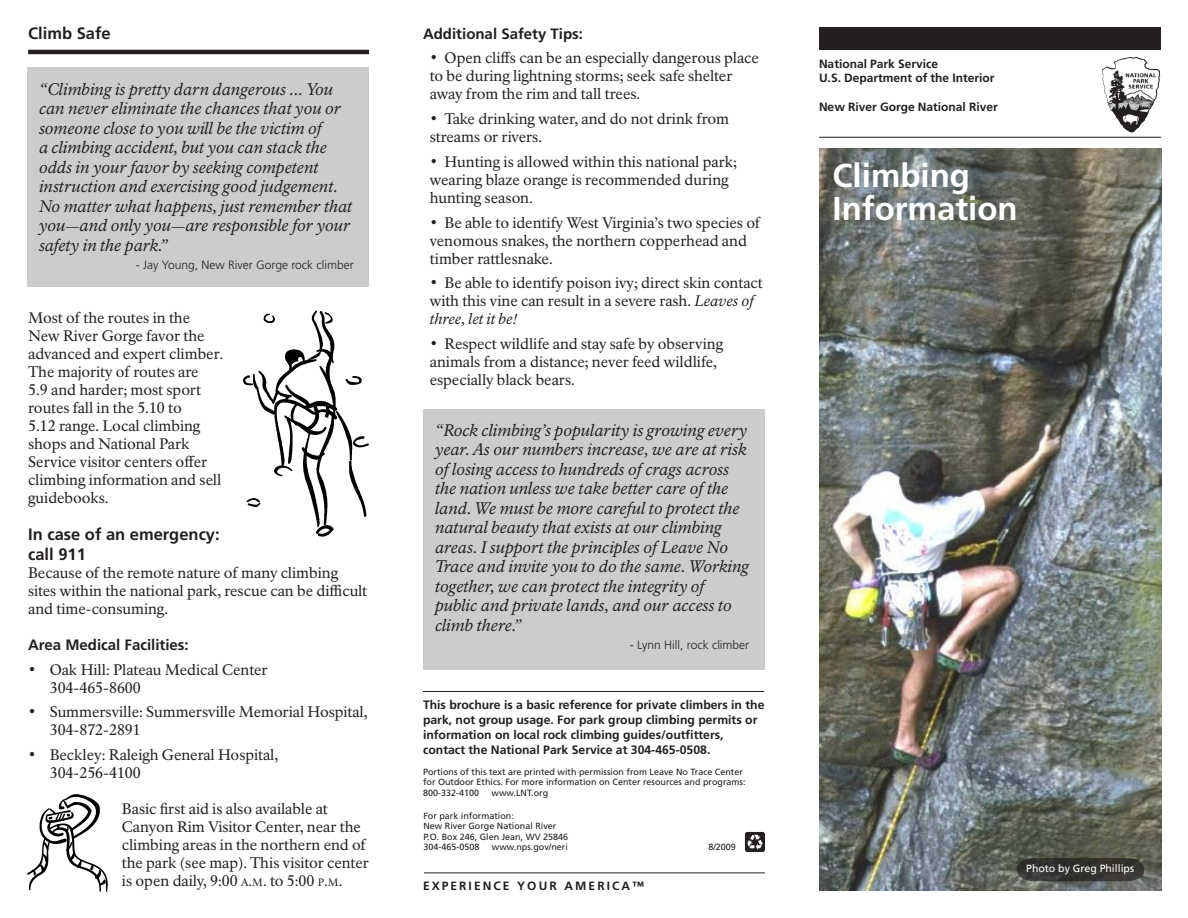
<style>
.page{position:relative;width:1188px;height:918px;background:#fff}
.page>*{position:absolute;margin:0;border:0;box-sizing:border-box;transform-origin:0 0}
.Head-A{font:700 33px "Frutiger";color:#fff}
.t1{font:italic 16.5px/19.5px "NPS Rawlinson";color:#231f20}
.t2{font:700 16.5px/19.5px "Frutiger";color:#231f20}
.t3{font:15px/18px "NPS Rawlinson";color:#231f20}
.t4{font:700 15px "Frutiger";color:#231f20}
.t5{font:700 12.15px/15px "Frutiger";color:#231f20}
.NPS_DOI{font:700 12px "Frutiger";color:#231f20}
.t6{font:300 12px "Frutiger";color:#231f20}
.EXPERIENCE_YOUR_AME{font:700 12px "Frutiger";letter-spacing:.17em;color:#231f20}
.t7{font:10.5px "Frutiger";color:#fff}
.t8{font:9px/10.5px "Frutiger";color:#231f20}
.s1{font-size:14.25px}
.s2{font-family:"NPS Rawlinson T"}
.s3{font-size:18px}
.s4{font-size:10.5px}
.s5{font-style:inherit}
.s6{font-style:italic}
</style>
<div class="page">
<hr style="left:28px;top:50px;width:341px;height:4px;background:#231f20">
<hr style="left:424px;top:873px;width:341px;height:1px;background:#231f20">
<div style="left:745px;top:832px;width:20px;height:20px;background:#231f20;border-radius:2px"></div>
<svg style="left:747px;top:835px;width:16px;height:15px"></svg>
<hr style="left:423px;top:691px;width:341px;height:1px;background:#231f20">
<img style="left:819px;top:148px;width:342px;height:743px">
<hr style="left:819px;top:137px;width:342px;height:1px;background:#231f20">
<div style="left:819px;top:28px;width:342px;height:22px;background:#231f20"></div>
<img style="left:1102px;top:57px;width:41px;height:76px">
<svg style="left:1017px;top:858px;width:128px;height:23px;background:#373632"></svg>
<div style="left:423px;top:409px;width:342px;height:260px;background:#cbcccd"></div>
<div style="left:27px;top:68px;width:342px;height:219px;background:#cbcccd"></div>
<svg style="left:27px;top:794px;width:81px;height:98px"></svg>
<svg style="left:243px;top:310px;width:126px;height:227px"></svg>
<p class="t2" style="left:28px;top:24px;width:84px">Climb Safe</p>
<p class="t1" style="left:39px;top:79px;width:315px">“Climbing is pretty darn dangerous ... You can never eliminate the chances that you or someone close to you will be the victim of<br>a climbing accident, but you can stack the odds in your favor by seeking competent instruction and exercising good judgement.<br>No matter what happens, just remember that you<span class="s1">—</span>and only you<span class="s1">—</span>are responsible for your safety in the park.”</p>
<p class="t6" style="left:136px;top:258px;width:220px">- Jay Young, New River Gorge rock climber</p>
<p class="t3" style="left:28px;top:309px;width:197px">Most of the routes in the<br>New River Gorge favor the advanced and expert climber.<br>The majority of routes are<br><span class="s2">5.9</span> and harder; most sport routes fall in the <span class="s2">5.10</span> to<br><span class="s2">5.12</span> range. Local climbing shops and National Park<br>Service visitor centers offer climbing information and sell guidebooks.</p>
<p class="t2" style="left:28px;top:525px;width:193px">In case of an emergency: call 911</p>
<p class="t3" style="left:28px;top:564px;width:341px">Because of the remote nature of many climbing sites within the national park, rescue can be difficult and time-consuming.</p>
<p class="t4" style="left:28px;top:636px;width:162px">Area Medical Facilities:</p>
<p class="t3" style="left:50px;top:661px;width:219px;text-indent:-22px"><span class="s3">•</span> Oak Hill: Plateau Medical Center<br><span class="s2">304-465-8600</span></p>
<p class="t3" style="left:50px;top:703px;width:319px;text-indent:-22px"><span class="s3">•</span> Summersville: Summersville Memorial Hospital,<br><span class="s2">304-872-2891</span></p>
<p class="t3" style="left:50px;top:746px;width:230px;text-indent:-22px"><span class="s3">•</span> Beckley: Raleigh General Hospital,<br><span class="s2">304-256-4100</span></p>
<p class="t3" style="left:122px;top:800px;width:249px">Basic first aid is also available at Canyon Rim Visitor Center, near the climbing areas in the northern end of the park (see map). This visitor center is open daily, <span class="s2">9:00</span> <span class="s4">A</span><span class="s5">.</span><span class="s4">M</span><span class="s5">.</span> to <span class="s2">5:00</span> <span class="s4">P</span><span class="s5">.</span><span class="s4">M</span><span class="s5">.</span></p>
<p class="t4" style="left:423px;top:25px;width:162px">Additional Safety Tips:</p>
<p class="t3" style="left:430px;top:49px;width:331px"><span class="s3">•</span> Open cliffs can be an especially dangerous place to be during lightning storms; seek safe shelter away from the rim and tall trees.</p>
<p class="t3" style="left:430px;top:110px;width:301px"><span class="s3">•</span> Take drinking water, and do not drink from streams or rivers.</p>
<p class="t3" style="left:430px;top:153px;width:309px"><span class="s3">•</span> Hunting is allowed within this national park; wearing blaze orange is recommended during hunting season.</p>
<p class="t3" style="left:430px;top:214px;width:332px"><span class="s3">•</span> Be able to identify West Virginia’s two species of venomous snakes, the northern copperhead and timber rattlesnake.</p>
<p class="t3" style="left:430px;top:274px;width:335px"><span class="s3">•</span> Be able to identify poison ivy; direct skin contact with this vine can result in a severe rash. <span class="s6">Leaves of three, let it be!</span></p>
<p class="t3" style="left:430px;top:335px;width:295px"><span class="s3">•</span> Respect wildlife and stay safe by observing animals from a distance; never feed wildlife, especially black bears.</p>
<p class="t1" style="left:435px;top:421px;width:316px">“Rock climbing’s popularity is growing every year. As our numbers increase, we are at risk of losing access to hundreds of crags across the nation unless we take better care of the land. We must be more careful to protect the natural beauty that exists at our climbing areas. I support the principles of Leave No Trace and invite you to do the same. Working together, we can protect the integrity of public and private lands, and our access to climb there.”</p>
<p class="t6" style="left:630px;top:638px;width:121px">- Lynn Hill, rock climber</p>
<p class="t5" style="left:423px;top:697px;width:343px">This brochure is a basic reference for private climbers in the park, not group usage. For park group climbing permits or information on local rock climbing guides/outfitters,</p>
<p class="t5" style="left:423px;top:742px;width:289px">contact the National Park Service at 304-465-0508.</p>
<p class="t8" style="left:423px;top:766px;width:321px">Portions of this text are printed with permission from Leave No Trace Center</p>
<p class="t8" style="left:423px;top:777px;width:324px">for Outdoor Ethics. For more information on Center resources and programs:<br>800-332-4100</p>
<p class="t8" style="left:492px;top:787px;width:58px">www.LNT.org</p>
<p class="t8" style="left:423px;top:810px;width:92px">For park information:</p>
<p class="t8" style="left:423px;top:821px;width:135px">New River Gorge National River</p>
<p class="t8" style="left:423px;top:831px;width:146px">P.O. Box 246, Glen Jean, WV 25846</p>
<p class="t8" style="left:423px;top:842px;width:58px">304-465-0508</p>
<p class="t8" style="left:492px;top:842px;width:78px">www.nps.gov/neri</p>
<p class="t8" style="left:708px;top:842px;width:29px">8/2009</p>
<p class="EXPERIENCE_YOUR_AME" style="left:423px;top:879px;width:223px">EXPERIENCE YOUR AMERICA™</p>
<p class="NPS_DOI" style="left:819px;top:57px;width:121px">National Park Service</p>
<p class="NPS_DOI" style="left:819px;top:71px;width:177px">U.S. Department of the Interior</p>
<p class="NPS_DOI" style="left:819px;top:100px;width:180px">New River Gorge National River</p>
<p class="Head-A" style="left:832px;top:156px;width:139px">Climbing</p>
<p class="Head-A" style="left:832px;top:189px;width:187px">Information</p>
<p class="t7" style="left:1026px;top:862px;width:109px">Photo by Greg Phillips</p>
</div>
